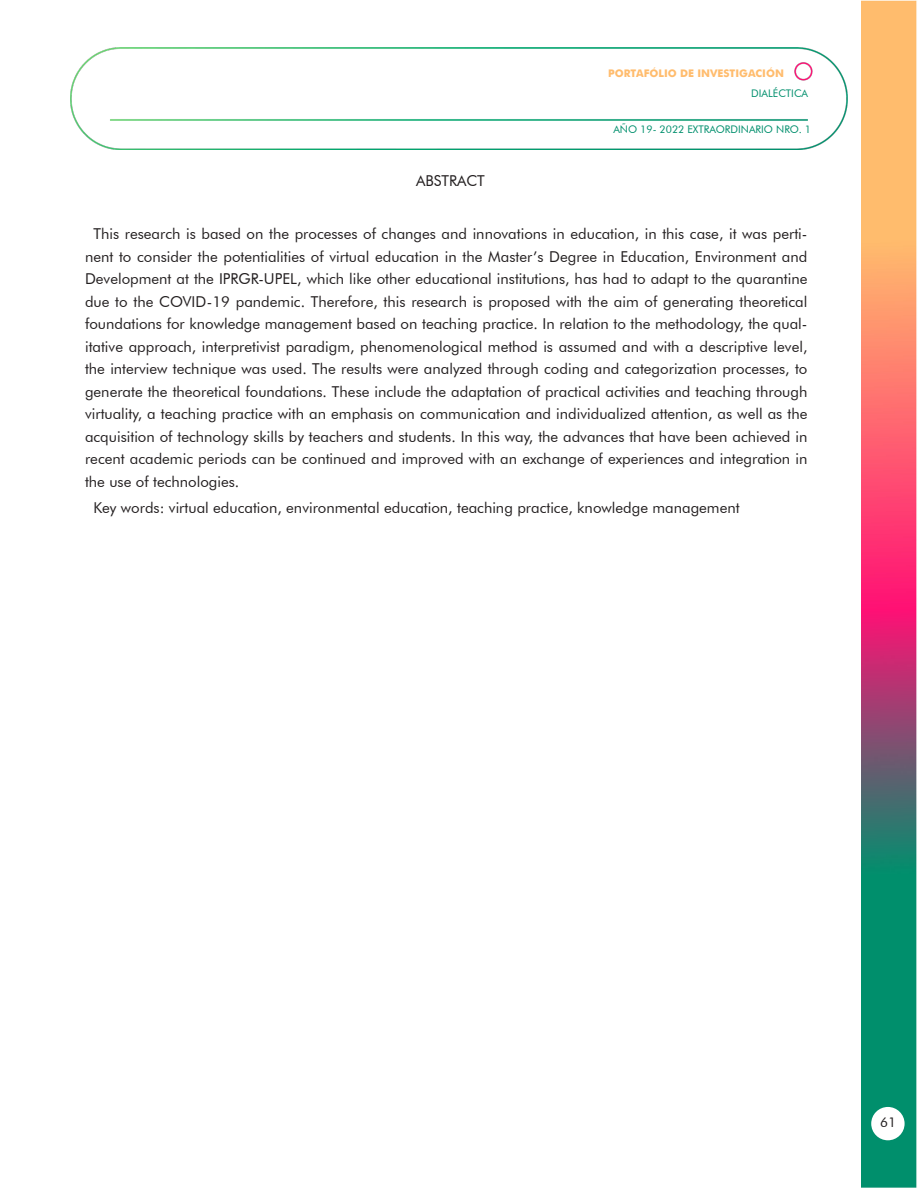
<style>
.page{position:relative;width:918px;height:1188px;background:#fff}
.page>*{position:absolute;margin:0;border:0;box-sizing:border-box;transform-origin:0 0}
.HTML_Preformatted{font:15px/22.5px "Futura BT";color:#231f20;text-align:justify}
.t1{font:13.5px "Futura BT";color:#231f20}
.t2{font:10.5px "Futura BT";color:#008f6d}
.t3{font:700 10.5px "Futura";color:#ffbc6d}
</style>
<div class="page">
<img style="left:861px;top:0;width:56px;height:1188px">
<img style="left:71px;top:48px;width:776px;height:102px">
<div style="left:871px;top:1107px;width:34px;height:33px;background:#fff;border-radius:50%"></div>
<p class="t3" style="left:608px;top:66px;width:177px">PORTAFÓLIO DE INVESTIGACIÓN</p>
<p class="t2" style="left:751px;top:87px;width:58px">DIALÉCTICA</p>
<p class="HTML_Preformatted" style="left:416px;top:169px;width:70px">ABSTRACT</p>
<p class="t2" style="left:613px;top:123px;width:199px">AÑO 19- 2022 EXTRAORDINARIO NRO. 1</p>
<p class="HTML_Preformatted" style="left:85px;top:223px;width:724px;text-indent:9px">This research is based on the processes of changes and innovations in education, in this case, it was perti&shy;nent to consider the potentialities of virtual education in the Master’s Degree in Education, Environment and Development at the IPRGR-UPEL, which like other educational institutions, has had to adapt to the quarantine due to the COVID-19 pandemic. Therefore, this research is proposed with the aim of generating theoretical foundations for knowledge management based on teaching practice. In relation to the methodology, the qual&shy;itative approach, interpretivist paradigm, phenomenological method is assumed and with a descriptive level, the interview technique was used. The results were analyzed through coding and categorization processes, to generate the theoretical foundations. These include the adaptation of practical activities and teaching through virtuality, a teaching practice with an emphasis on communication and individualized attention, as well as the acquisition of technology skills by teachers and students. In this way, the advances that have been achieved in recent academic periods can be continued and improved with an exchange of experiences and integration in the use of technologies.</p>
<p class="HTML_Preformatted" style="left:94px;top:497px;width:648px">Key words: virtual education, environmental education, teaching practice, knowledge management</p>
<p class="t1" style="left:880px;top:1114px;width:17px">61</p>
</div>
